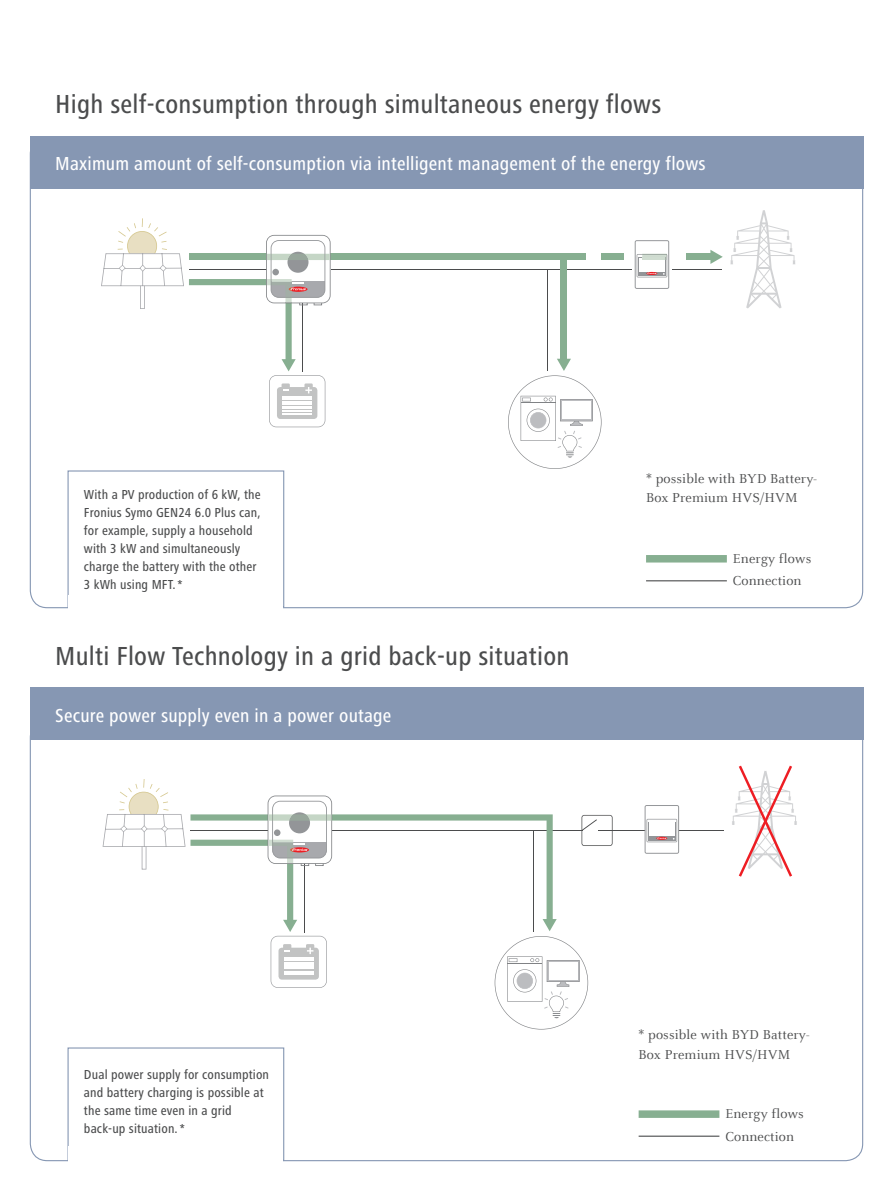
<style>
.page{position:relative;width:893px;height:1191px;background:#fff}
.page>*{position:absolute;margin:0;border:0;box-sizing:border-box;transform-origin:0 0}
.t1{font:500 condensed 27px "Frutiger Next LTW1 G";letter-spacing:.01em;color:#4b4c4d}
.t2{font:500 condensed 19.5px "Frutiger Next LTW1 G";letter-spacing:.01em;color:#fff}
.t3{font:14.25px/22.5px "Celeste Offc Pro";letter-spacing:.01em;color:#4b4c4d}
.t4{font:500 condensed 13.5px/18px "Frutiger Next LTW1 G";letter-spacing:.01em;color:#4b4c4d}
</style>
<div class="page">
<hr style="left:672px;top:269px;width:50px;height:1px;background:#4b4c4d">
<div style="left:189px;top:254px;width:396px;height:6px;background:#87af91"></div>
<div style="left:601px;top:254px;width:23px;height:6px;background:#87af91"></div>
<div style="left:686px;top:254px;width:26px;height:6px;background:#87af91"></div>
<svg style="left:710px;top:250px;width:13px;height:14px"></svg>
<hr style="left:547px;top:269px;width:1px;height:102px;background:#4b4c4d">
<svg style="left:730px;top:210px;width:65px;height:98px"></svg>
<svg style="left:635px;top:240px;width:34px;height:49px"></svg>
<hr style="left:331px;top:269px;width:300px;height:1px;background:#4b4c4d">
<div style="left:561px;top:257px;width:6px;height:104px;background:#87af91"></div>
<svg style="left:508px;top:359px;width:94px;height:110px"></svg>
<svg style="left:101px;top:218px;width:230px;height:209px"></svg>
<div style="left:646px;top:555px;width:81px;height:7px;background:#87af91"></div>
<hr style="left:646px;top:580px;width:81px;height:1px;background:#4b4c4d">
<hr style="left:598px;top:829px;width:125px;height:1px;background:#4b4c4d">
<svg style="left:645px;top:805px;width:34px;height:48px"></svg>
<svg style="left:103px;top:779px;width:510px;height:250px"></svg>
<svg style="left:732px;top:765px;width:65px;height:111px"></svg>
<div style="left:639px;top:1110px;width:80px;height:7px;background:#87af91"></div>
<hr style="left:639px;top:1135px;width:80px;height:1px;background:#4b4c4d">
<div style="left:30px;top:136px;width:833px;height:53px;background:#8697b3"></div>
<div style="left:30px;top:687px;width:833px;height:53px;background:#8697b3"></div>
<div style="left:68px;top:470px;width:216px;height:137px;border:1px solid #8697b3"></div>
<div style="left:68px;top:1047px;width:216px;height:114px;border:1px solid #8697b3"></div>
<div style="left:69px;top:595px;width:214px;height:21px;background:#fff"></div>
<div style="left:69px;top:1145px;width:214px;height:21px;background:#fff"></div>
<h1 class="t1" style="left:55px;top:89px;width:608px">High self-consumption through simultaneous energy flows</h1>
<h2 class="t2" style="left:55px;top:152px;width:652px">Maximum amount of self-consumption via intelligent management of the energy flows</h2>
<p class="t4" style="left:84px;top:486px;width:178px">With a PV production of 6 kW, the<br>Fronius Symo GEN24 6.0 Plus can, for example, supply a household with 3 kW and simultaneously charge the battery with the other<br>3 kWh using MFT.*</p>
<h1 class="t1" style="left:55px;top:640px;width:516px">Multi Flow Technology in a grid back-up situation</h1>
<h2 class="t2" style="left:55px;top:704px;width:338px">Secure power supply even in a power outage</h2>
<p class="t3" style="left:646px;top:468px;width:172px;line-height:19.5px">* possible with BYD Battery-<br>Box Premium HVS/HVM</p>
<p class="t3" style="left:733px;top:547px;width:80px">Energy flows<br>Connection</p>
<p class="t4" style="left:84px;top:1065px;width:187px">Dual power supply for consumption and battery charging is possible at the same time even in a grid back-up situation.*</p>
<p class="t3" style="left:639px;top:1024px;width:172px;line-height:19.5px">* possible with BYD Battery-<br>Box Premium HVS/HVM</p>
<p class="t3" style="left:725px;top:1102px;width:80px">Energy flows<br>Connection</p>
</div>
